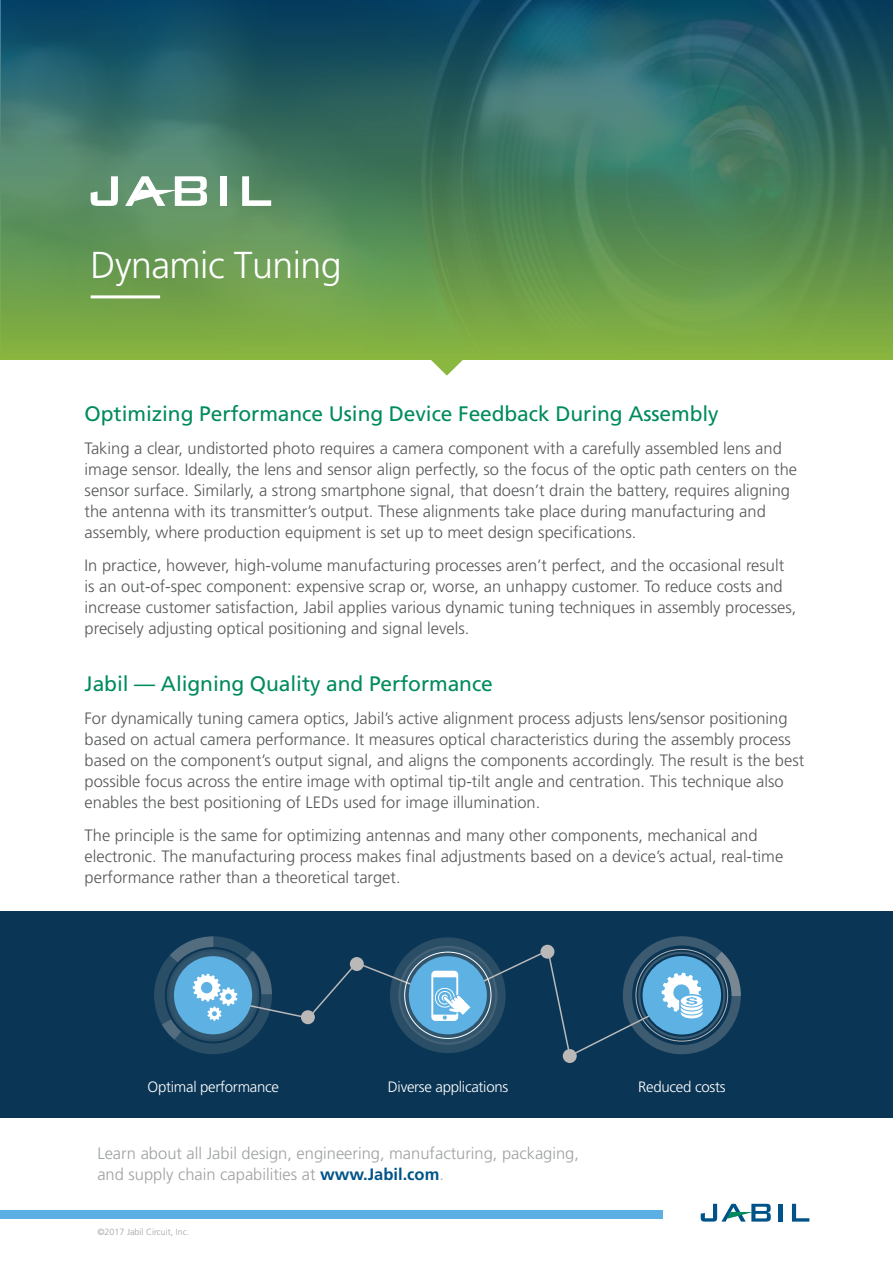
<style>
.page{position:relative;width:893px;height:1263px;background:#fff}
.page>*{position:absolute;margin:0;border:0;box-sizing:border-box;transform-origin:0 0}
.t1{font:300 37.5px "Frutiger";letter-spacing:-.015em;color:#fff}
.t2{font:21px "Frutiger";letter-spacing:-.005em;color:#008b5f}
.t3{font:300 16.5px/21px "Frutiger";color:#56585a}
.t4{font:300 16.5px/21px "Frutiger";color:#9ea1a3}
.t5{font:300 15px "Frutiger";letter-spacing:-.02em;color:#fff}
.t6{font:300 9px "Frutiger";color:#9ea1a3}
.s1{font-weight:700;color:#005388}
</style>
<div class="page">
<svg style="left:0;top:0;width:893px;height:360px;background:#497f5b"></svg>
<svg style="left:431px;top:360px;width:32px;height:16px"></svg>
<svg style="left:91px;top:176px;width:27px;height:30px"></svg>
<div style="left:220px;top:176px;width:7px;height:30px;background:#fff"></div>
<svg style="left:242px;top:176px;width:29px;height:30px"></svg>
<svg style="left:125px;top:176px;width:82px;height:30px"></svg>
<hr style="left:91px;top:295px;width:69px;height:3px;background:#fff">
<hr style="left:779px;top:1204px;width:4px;height:17px;background:#005388">
<svg style="left:792px;top:1204px;width:17px;height:17px"></svg>
<svg style="left:701px;top:1204px;width:70px;height:17px"></svg>
<div style="left:0;top:1210px;width:662px;height:8px;background:#5cafe2"></div>
<div style="left:0;top:912px;width:893px;height:206px;background:#0a3555"></div>
<svg style="left:272px;top:948px;width:412px;height:110px"></svg>
<div style="left:301px;top:1010px;width:14px;height:14px;background:#bbb9b8;border-radius:50%"></div>
<div style="left:350px;top:957px;width:14px;height:14px;background:#bbb9b8;border-radius:50%"></div>
<div style="left:540px;top:945px;width:14px;height:14px;background:#bbb9b8;border-radius:50%"></div>
<div style="left:563px;top:1049px;width:14px;height:14px;background:#bbb9b8;border-radius:50%"></div>
<svg style="left:154px;top:936px;width:118px;height:118px"></svg>
<svg style="left:390px;top:937px;width:116px;height:116px"></svg>
<svg style="left:623px;top:936px;width:118px;height:118px"></svg>
<h1 class="t1" style="left:91px;top:243px;width:252px">Dynamic Tuning</h1>
<p class="t2" style="left:85px;top:402px;width:636px">Optimizing Performance Using Device Feedback During Assembly</p>
<p class="t3" style="left:85px;top:438px;width:714px">Taking a clear, undistorted photo requires a camera component with a carefully assembled lens and image sensor. Ideally, the lens and sensor align perfectly, so the focus of the optic path centers on the sensor surface. Similarly, a strong smartphone signal, that doesn’t drain the battery, requires aligning the antenna with its transmitter’s output. These alignments take place during manufacturing and assembly, where production equipment is set up to meet design specifications.</p>
<p class="t3" style="left:85px;top:555px;width:713px">In practice, however, high-volume manufacturing processes aren’t perfect, and the occasional result is an out-of-spec component: expensive scrap or, worse, an unhappy customer. To reduce costs and increase customer satisfaction, Jabil applies various dynamic tuning techniques in assembly processes, precisely adjusting optical positioning and signal levels.</p>
<p class="t2" style="left:85px;top:672px;width:410px">Jabil — Aligning Quality and Performance</p>
<p class="t3" style="left:85px;top:708px;width:721px">For dynamically tuning camera optics, Jabil’s active alignment process adjusts lens/sensor positioning based on actual camera performance. It measures optical characteristics during the assembly process based on the component’s output signal, and aligns the components accordingly. The result is the best possible focus across the entire image with optimal tip-tilt angle and centration. This technique also enables the best positioning of LEDs used for image illumination.</p>
<p class="t3" style="left:85px;top:825px;width:700px">The principle is the same for optimizing antennas and many other components, mechanical and electronic. The manufacturing process makes final adjustments based on a device’s actual, real-time performance rather than a theoretical target.</p>
<p class="t5" style="left:148px;top:1078px;width:133px">Optimal performance</p>
<p class="t5" style="left:388px;top:1078px;width:122px">Diverse applications</p>
<p class="t5" style="left:638px;top:1078px;width:89px">Reduced costs</p>
<p class="t4" style="left:97px;top:1143px;width:483px">Learn about all Jabil design, engineering, manufacturing, packaging, and supply chain capabilities at <span class="s1">www.Jabil.com</span>.</p>
<p class="t6" style="left:97px;top:1227px;width:94px">©2017 Jabil Circuit, Inc.</p>
</div>
